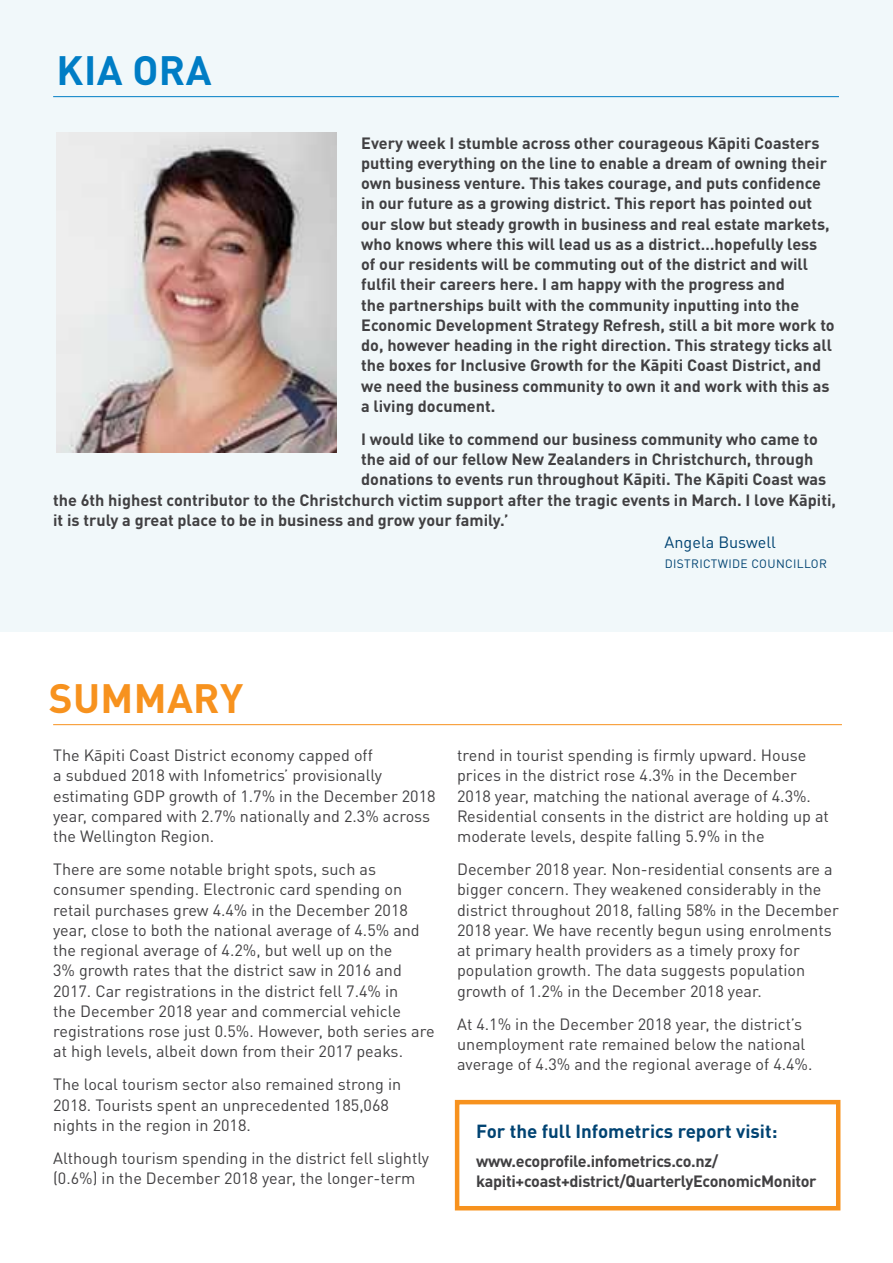
<style>
.page{position:relative;width:893px;height:1263px;background:#fff}
.page>*{position:absolute;margin:0;border:0;box-sizing:border-box;transform-origin:0 0}
.t1{font:700 40.5px "DIN Pro";letter-spacing:.01em;color:#f7921e}
.t2{font:700 40.5px "DIN Pro";letter-spacing:.01em;color:#007dc5}
.t3{font:700 18.75px "DIN Pro";color:#004372}
.t4{font:16.2px/20.2px "DIN Pro";color:#414042}
.t5{font:700 16.2px/20.2px "DIN Pro";color:#414042}
.t6{font:700 16.2px/20.2px "DIN Pro";letter-spacing:-.02em;color:#414042}
.t7{font:16.2px "DIN Pro";color:#004372}
.t8{font:12px "DIN Pro";letter-spacing:.03em;color:#004372}
</style>
<div class="page">
<div style="left:455px;top:1100px;width:385px;height:110px;background:#fff;border:4px solid #f7921e"></div>
<div style="left:0;top:0;width:892px;height:631px;background:#f1f8fa"></div>
<img style="left:56px;top:133px;width:280px;height:320px">
<hr style="left:53px;top:96px;width:786px;height:1px;background:#007dc5">
<hr style="left:53px;top:724px;width:789px;height:1px;background:#f7921e">
<h1 class="t2" style="left:57px;top:37px;width:156px">KIA ORA</h1>
<p class="t5" style="left:361px;top:131px;width:475px">Every week I stumble across other courageous Kāpiti Coasters putting everything on the line to enable a dream of owning their own business venture. This takes courage, and puts confidence in our future as a growing district. This report has pointed out our slow but steady growth in business and real estate markets, who knows where this will lead us as a district…hopefully less of our residents will be commuting out of the district and will fulfil their careers here. I am happy with the progress and<br>the partnerships built with the community inputting into the Economic Development Strategy Refresh, still a bit more work to do, however heading in the right direction. This strategy ticks all the boxes for Inclusive Growth for the Kāpiti Coast District, and we need the business community to own it and work with this as a living document.</p>
<p class="t5" style="left:361px;top:427px;width:458px">I would like to commend our business community who came to</p>
<p class="t5" style="left:361px;top:447px;width:454px">the aid of our fellow New Zealanders in Christchurch, through</p>
<p class="t5" style="left:361px;top:467px;width:467px">donations to events run throughout Kāpiti. The Kāpiti Coast was</p>
<p class="t5" style="left:53px;top:488px;width:784px">the 6th highest contributor to the Christchurch victim support after the tragic events in March. I love Kāpiti,</p>
<p class="t5" style="left:53px;top:508px;width:457px">it is truly a great place to be in business and grow your family.’</p>
<p class="t7" style="left:665px;top:529px;width:113px">Angela Buswell</p>
<p class="t8" style="left:665px;top:554px;width:164px">DISTRICTWIDE COUNCILLOR</p>
<h1 class="t1" style="left:49px;top:665px;width:196px">SUMMARY</h1>
<p class="t4" style="left:53px;top:743px;width:384px">The Kāpiti Coast District economy capped off<br>a subdued 2018 with Infometrics’ provisionally estimating GDP growth of 1.7% in the December 2018 year, compared with 2.7% nationally and 2.3% across the Wellington Region.</p>
<p class="t4" style="left:53px;top:857px;width:383px">There are some notable bright spots, such as consumer spending. Electronic card spending on retail purchases grew 4.4% in the December 2018 year, close to both the national average of 4.5% and the regional average of 4.2%, but well up on the<br>3% growth rates that the district saw in 2016 and 2017. Car registrations in the district fell 7.4% in<br>the December 2018 year and commercial vehicle registrations rose just 0.5%. However, both series are at high levels, albeit down from their 2017 peaks.</p>
<p class="t4" style="left:53px;top:1073px;width:350px">The local tourism sector also remained strong in<br>2018. Tourists spent an unprecedented 185,068 nights in the region in 2018.</p>
<p class="t4" style="left:53px;top:1146px;width:377px">Although tourism spending in the district fell slightly (0.6%) in the December 2018 year, the longer-term</p>
<p class="t4" style="left:457px;top:743px;width:373px">trend in tourist spending is firmly upward. House prices in the district rose 4.3% in the December 2018 year, matching the national average of 4.3%.<br>Residential consents in the district are holding up at moderate levels, despite falling 5.9% in the</p>
<p class="t4" style="left:457px;top:857px;width:383px">December 2018 year. Non-residential consents are a bigger concern. They weakened considerably in the district throughout 2018, falling 58% in the December 2018 year. We have recently begun using enrolments at primary health providers as a timely proxy for population growth. The data suggests population growth of 1.2% in the December 2018 year.</p>
<p class="t4" style="left:457px;top:1012px;width:357px">At 4.1% in the December 2018 year, the district’s unemployment rate remained below the national average of 4.3% and the regional average of 4.4%.</p>
<p class="t3" style="left:476px;top:1115px;width:303px">For the full Infometrics report visit:</p>
<p class="t6" style="left:476px;top:1149px;width:342px">www.ecoprofile.infometrics.co.nz/ kapiti+coast+district/QuarterlyEconomicMonitor</p>
</div>
